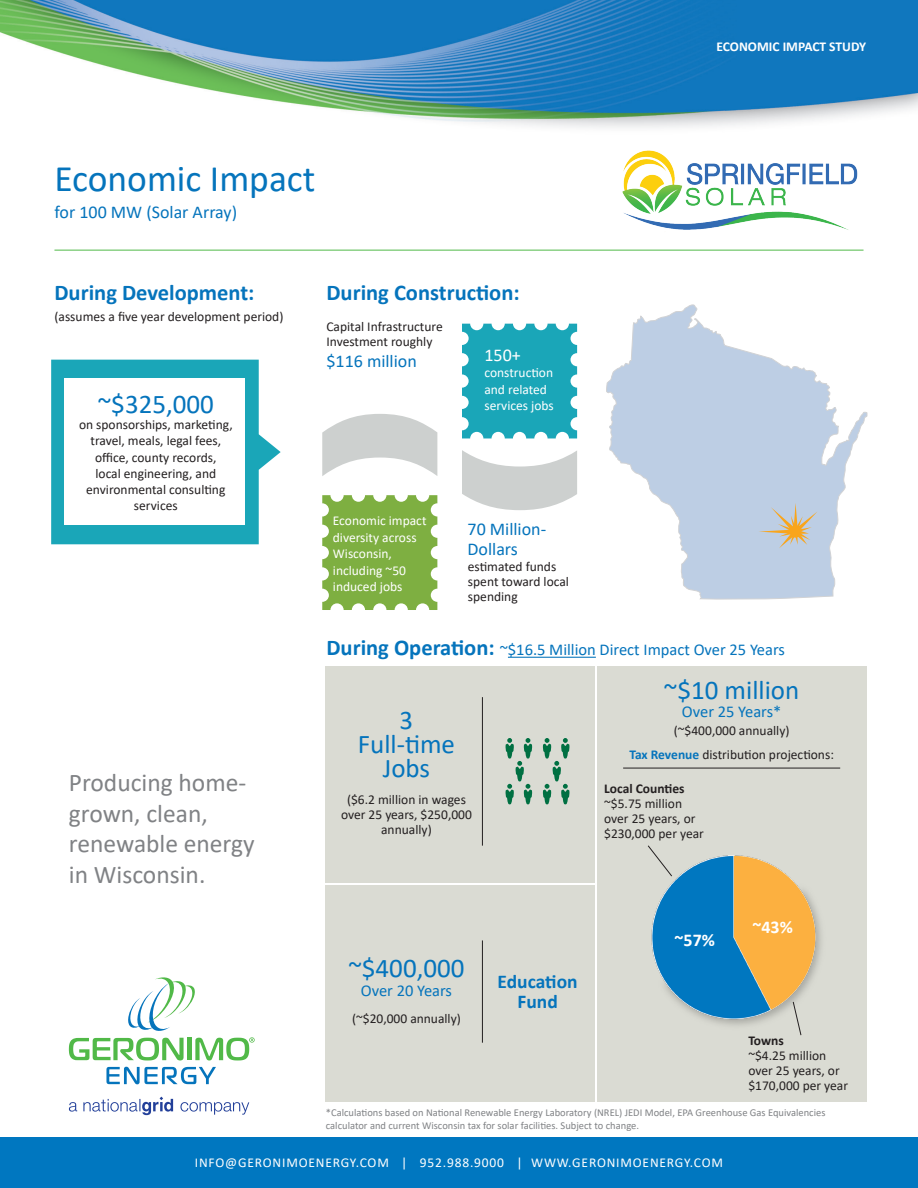
<style>
.page{position:relative;width:918px;height:1188px;background:#fff}
.page>*{position:absolute;margin:0;border:0;box-sizing:border-box;transform-origin:0 0}
.t1{font:37.5px "Calibri";color:#0574bc}
.t2{font:27px "Calibri";color:#0574bc}
.t3{font:25.5px/30.6px "Calibri";color:#808285}
.t4{font:700 22.5px "Calibri";color:#0574bc}
.t5{font:700 19.5px "Calibri";color:#0574bc}
.t6{font:18px/19.5px "Calibri";color:#0574bc}
.t7{font:700 18px "Calibri";color:#fff}
.t8{font:18px "Calibri";color:#fff}
.t9{font:16.5px "Calibri";color:#0574bc}
.t10{font:13.5px/15px "Calibri";color:#231f20}
.t11{font:13.5px/16.5px "Calibri";color:#fff}
.t12{font:13.5px "Calibri";letter-spacing:.06em;color:#fff}
.t13{font:700 13.5px "Calibri";color:#fff}
.t14{font:700 13.5px "Calibri";color:#231f20}
.t15{font:10.5px/13.5px "Calibri";color:#808285}
.s1{font-weight:700;font-size:22.5px}
.s2{font-weight:700;color:#0574bc}
</style>
<div class="page">
<div style="left:326px;top:885px;width:269px;height:217px;background:#dadbd3"></div>
<div style="left:0;top:1138px;width:918px;height:50px;background:#0077c0"></div>
<img style="left:0;top:0;width:918px;height:128px">
<hr style="left:54px;top:250px;width:810px;height:1px;background:#51b948">
<svg style="left:51px;top:360px;width:230px;height:184px"></svg>
<div style="left:65px;top:379px;width:180px;height:146px;background:#fff"></div>
<svg style="left:462px;top:324px;width:115px;height:114px;background:#30aebe"></svg>
<svg style="left:322px;top:495px;width:115px;height:115px;background:#8bb754"></svg>
<svg style="left:322px;top:414px;width:115px;height:62px"></svg>
<svg style="left:462px;top:450px;width:115px;height:60px"></svg>
<div style="left:597px;top:666px;width:269px;height:436px;background:#dadbd3"></div>
<div style="left:326px;top:666px;width:269px;height:217px;background:#dadbd3"></div>
<svg style="left:505px;top:738px;width:27px;height:66px"></svg>
<svg style="left:543px;top:738px;width:27px;height:66px"></svg>
<hr style="left:623px;top:768px;width:217px;height:1px;background:#231f20">
<hr style="left:482px;top:940px;width:1px;height:103px;background:#231f20">
<hr style="left:482px;top:697px;width:1px;height:149px;background:#231f20">
<svg style="left:106px;top:1067px;width:110px;height:17px"></svg>
<svg style="left:69px;top:977px;width:186px;height:84px"></svg>
<svg style="left:83px;top:1097px;width:90px;height:18px"></svg>
<svg style="left:180px;top:1102px;width:69px;height:13px"></svg>
<svg style="left:69px;top:1102px;width:8px;height:10px"></svg>
<img style="left:582px;top:103px;width:308px;height:148px">
<svg style="left:606px;top:304px;width:262px;height:296px"></svg>
<svg style="left:759px;top:503px;width:58px;height:45px;background:#c5c8c8"></svg>
<div style="left:790px;top:526px;width:11px;height:12px;background:#f9a51b;border-radius:50%"></div>
<img style="left:651px;top:855px;width:170px;height:180px">
<svg style="left:648px;top:845px;width:24px;height:32px"></svg>
<svg style="left:793px;top:1001px;width:8px;height:35px"></svg>
<hr style="left:508px;top:657px;width:88px;height:1px;background:#0574bc">
<p class="t13" style="left:717px;top:37px;width:151px">ECONOMIC IMPACT STUDY</p>
<p class="t1" style="left:54px;top:153px;width:262px">Economic Impact</p>
<p class="t6" style="left:54px;top:202px;width:184px">for 100 MW (Solar Array)</p>
<p class="t4" style="left:54px;top:277px;width:201px">During Development:</p>
<p class="t10" style="left:54px;top:309px;width:231px">(assumes a five year development period)</p>
<p class="t2" style="left:98px;top:385px;width:118px">~$325,000</p>
<p class="t10" style="left:79px;top:416px;width:155px;line-height:16.2px;text-align:center">on sponsorships, marketing, travel, meals, legal fees, office, county records,<br>local engineering, and environmental consulting services</p>
<p class="t3" style="left:69px;top:767px;width:187px">Producing home&shy;grown, clean, renewable energy in Wisconsin.</p>
<p class="t4" style="left:326px;top:277px;width:195px">During Construction:</p>
<p class="t10" style="left:326px;top:319px;width:118px">Capital Infrastructure</p>
<p class="t10" style="left:326px;top:334px;width:107px">Investment roughly</p>
<p class="t6" style="left:326px;top:351px;width:92px">$116 million</p>
<p class="t11" style="left:484px;top:364px;width:71px">construction and related services jobs</p>
<p class="t8" style="left:484px;top:342px;width:38px">150+</p>
<p class="t11" style="left:333px;top:512px;width:95px">Economic impact diversity across<br>Wisconsin, including ~50 induced jobs</p>
<p class="t6" style="left:468px;top:519px;width:80px">70 Million-<br>Dollars</p>
<p class="t10" style="left:468px;top:559px;width:103px">estimated funds spent toward local spending</p>
<p class="t9" style="left:326px;top:638px;width:460px"><span class="s1">During Operation:</span> ~$16.5 Million Direct Impact Over 25 Years</p>
<p class="t2" style="left:400px;top:701px;width:15px">3</p>
<p class="t2" style="left:358px;top:725px;width:99px">Full-time</p>
<p class="t2" style="left:383px;top:749px;width:49px">Jobs</p>
<p class="t10" style="left:347px;top:791px;width:120px">($6.2 million in wages</p>
<p class="t10" style="left:341px;top:806px;width:132px;text-align:center">over 25 years, $250,000 annually)</p>
<p class="t2" style="left:664px;top:671px;width:137px">~$10 million</p>
<p class="t9" style="left:682px;top:700px;width:101px">Over 25 Years*</p>
<p class="t10" style="left:674px;top:722px;width:117px">(~$400,000 annually)</p>
<p class="t10" style="left:629px;top:747px;width:206px"><span class="s2">Tax Revenue</span> distribution projections:</p>
<p class="t14" style="left:604px;top:779px;width:82px">Local Counties</p>
<p class="t10" style="left:604px;top:796px;width:101px">~$5.75 million over 25 years, or $230,000 per year</p>
<p class="t2" style="left:348px;top:949px;width:118px">~$400,000</p>
<p class="t9" style="left:361px;top:980px;width:93px">Over 20 Years</p>
<p class="t10" style="left:352px;top:1011px;width:110px">(~$20,000 annually)</p>
<p class="t5" style="left:498px;top:968px;width:82px">Education</p>
<p class="t5" style="left:517px;top:987px;width:42px">Fund</p>
<p class="t7" style="left:675px;top:927px;width:42px">~57%</p>
<p class="t7" style="left:753px;top:915px;width:42px">~43%</p>
<p class="t14" style="left:748px;top:1031px;width:37px">Towns</p>
<p class="t10" style="left:748px;top:1048px;width:101px">~$4.25 million over 25 years, or $170,000 per year</p>
<p class="t15" style="left:326px;top:1105px;width:501px">*Calculations based on National Renewable Energy Laboratory (NREL) JEDI Model, EPA Greenhouse Gas Equivalencies calculator and current Wisconsin tax for solar facilities. Subject to change.</p>
<p class="t12" style="left:195px;top:1154px;width:530px">INFO@GERONIMOENERGY.COM | 952.988.9000 | WWW.GERONIMOENERGY.COM</p>
</div>
